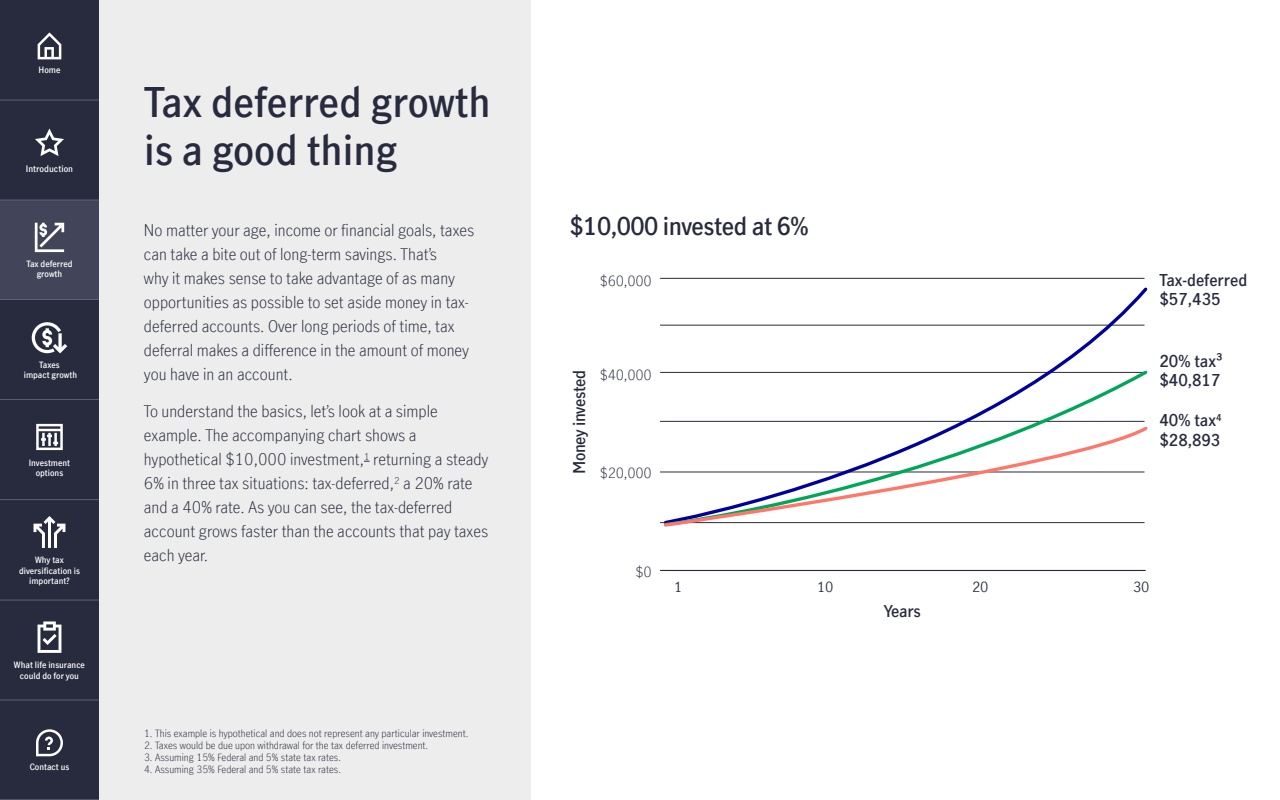
<style>
.page{position:relative;width:1280px;height:800px;background:#fff}
.page>*{position:absolute;margin:0;border:0;box-sizing:border-box;transform-origin:0 0}
.page_head{font:600 40px/48px "Manulife JH Sans Optimized";color:#282b3e}
.t1{font:600 24px "Manulife JH Sans Optimized";letter-spacing:-.02em;color:#282b3e}
.t2{font:300 16px/24px "Manulife JH Sans Optimized";color:#282b3e}
.para_head_in_Point{font:600 16px/19.2px "Manulife JH Sans Optimized";color:#282b3e}
.para_head_in_Point-2{font:600 16px "Manulife JH Sans Optimized";letter-spacing:-.02em;color:#282b3e}
.t3{font:300 14px "Manulife JH Sans Optimized";letter-spacing:-.02em;color:#282b3e}
.t4{font:14px "Manulife JH Sans Optimized";color:#282b3e}
.t5{font:300 10px "Manulife JH Sans Optimized";color:#282b3e}
.t6{font:600 8.7px "Manulife JH Sans Optimized";color:#fff}
.t7{font:600 8.5px/10.2px "Manulife JH Sans Optimized";color:#fff;text-align:center}
</style>
<div class="page">
<div style="left:0;top:0;width:99px;height:800px;background:#282b3e"></div>
<div style="left:99px;top:0;width:432px;height:800px;background:#ededed"></div>
<div style="left:0;top:200px;width:99px;height:99px;background:#424559"></div>
<hr style="left:660px;top:522px;width:485px;height:1px;background:#282b3e">
<hr style="left:660px;top:472px;width:485px;height:1px;background:#282b3e">
<hr style="left:660px;top:421px;width:485px;height:1px;background:#282b3e">
<hr style="left:660px;top:372px;width:485px;height:1px;background:#282b3e">
<hr style="left:660px;top:325px;width:485px;height:1px;background:#282b3e">
<hr style="left:660px;top:278px;width:485px;height:1px;background:#282b3e">
<hr style="left:660px;top:570px;width:486px;height:1px;background:#282b3e">
<svg style="left:662px;top:287px;width:486px;height:81px"></svg>
<svg style="left:662px;top:368px;width:486px;height:56px"></svg>
<svg style="left:662px;top:424px;width:486px;height:103px"></svg>
<hr style="left:0;top:100px;width:99px;height:1px;background:#5e6073">
<hr style="left:0;top:299px;width:99px;height:1px;background:#5e6073">
<hr style="left:0;top:200px;width:99px;height:1px;background:#5e6073">
<hr style="left:0;top:600px;width:99px;height:1px;background:#5e6073">
<hr style="left:0;top:499px;width:99px;height:1px;background:#5e6073">
<hr style="left:0;top:399px;width:99px;height:1px;background:#5e6073">
<hr style="left:0;top:700px;width:99px;height:1px;background:#5e6073">
<hr style="left:0;top:799px;width:99px;height:1px;background:#5e6073">
<svg style="left:36px;top:729px;width:27px;height:27px"></svg>
<svg style="left:38px;top:32px;width:23px;height:27px"></svg>
<svg style="left:35px;top:128px;width:29px;height:28px"></svg>
<svg style="left:35px;top:223px;width:29px;height:29px"></svg>
<svg style="left:36px;top:424px;width:27px;height:26px"></svg>
<svg style="left:34px;top:516px;width:31px;height:32px"></svg>
<svg style="left:32px;top:322px;width:35px;height:31px"></svg>
<svg style="left:38px;top:621px;width:23px;height:32px"></svg>
<p class="t7" style="left:39px;top:65px;width:23px">Home</p>
<p class="t6" style="left:26px;top:162px;width:49px">Introduction</p>
<p class="t7" style="left:26px;top:258px;width:48px">Tax deferred growth</p>
<p class="t7" style="left:24px;top:359px;width:55px">Taxes<br>impact growth</p>
<p class="t7" style="left:29px;top:457px;width:43px">Investment options</p>
<p class="t7" style="left:19px;top:555px;width:62px">Why tax diversification is important?</p>
<p class="t7" style="left:14px;top:660px;width:73px">What life insurance could do for you</p>
<p class="t7" style="left:30px;top:761px;width:41px">Contact us</p>
<p class="page_head" style="left:144px;top:76px;width:348px">Tax deferred growth is a good thing</p>
<p class="t2" style="left:144px;top:217px;width:332px">No matter your age, income or financial goals, taxes can take a bite out of long-term savings. That’s<br>why it makes sense to take advantage of as many opportunities as possible to set aside money in tax&shy;deferred accounts. Over long periods of time, tax deferral makes a difference in the amount of money you have in an account.</p>
<p class="t2" style="left:144px;top:399px;width:346px">To understand the basics, let’s look at a simple example. The accompanying chart shows a hypothetical $10,000 investment,<sup>1</sup> returning a steady 6% in three tax situations: tax-deferred,<sup>2</sup> a 20% rate and a 40% rate. As you can see, the tax-deferred account grows faster than the accounts that pay taxes each year.</p>
<p class="t5" style="left:144px;top:727px;width:326px">1. This example is hypothetical and does not represent any particular investment.</p>
<p class="t5" style="left:144px;top:739px;width:286px">2. Taxes would be due upon withdrawal for the tax deferred investment.</p>
<p class="t5" style="left:144px;top:751px;width:199px">3. Assuming 15% Federal and 5% state tax rates.</p>
<p class="t5" style="left:144px;top:763px;width:199px">4. Assuming 35% Federal and 5% state tax rates.</p>
<p class="t1" style="left:570px;top:210px;width:240px">$10,000 invested at 6%</p>
<p class="t3" style="left:600px;top:271px;width:53px">$60,000</p>
<p class="para_head_in_Point-2" style="left:568px;top:474px;width:106px;rotate:-90deg">Money invested</p>
<p class="t3" style="left:600px;top:365px;width:53px">$40,000</p>
<p class="t3" style="left:600px;top:464px;width:53px">$20,000</p>
<p class="para_head_in_Point" style="left:1159px;top:270px;width:89px">Tax-deferred $57,435</p>
<p class="para_head_in_Point" style="left:1159px;top:351px;width:65px">20% tax³ $40,817</p>
<p class="para_head_in_Point" style="left:1159px;top:410px;width:64px">40% tax<sup>4 </sup>$28,893</p>
<p class="t3" style="left:635px;top:562px;width:18px">$0</p>
<p class="t4" style="left:674px;top:577px;width:10px">1</p>
<p class="t4" style="left:817px;top:577px;width:18px">10</p>
<p class="t4" style="left:972px;top:577px;width:18px">20</p>
<p class="t4" style="left:1133px;top:577px;width:18px">30</p>
<p class="para_head_in_Point" style="left:884px;top:600px;width:38px">Years</p>
</div>
